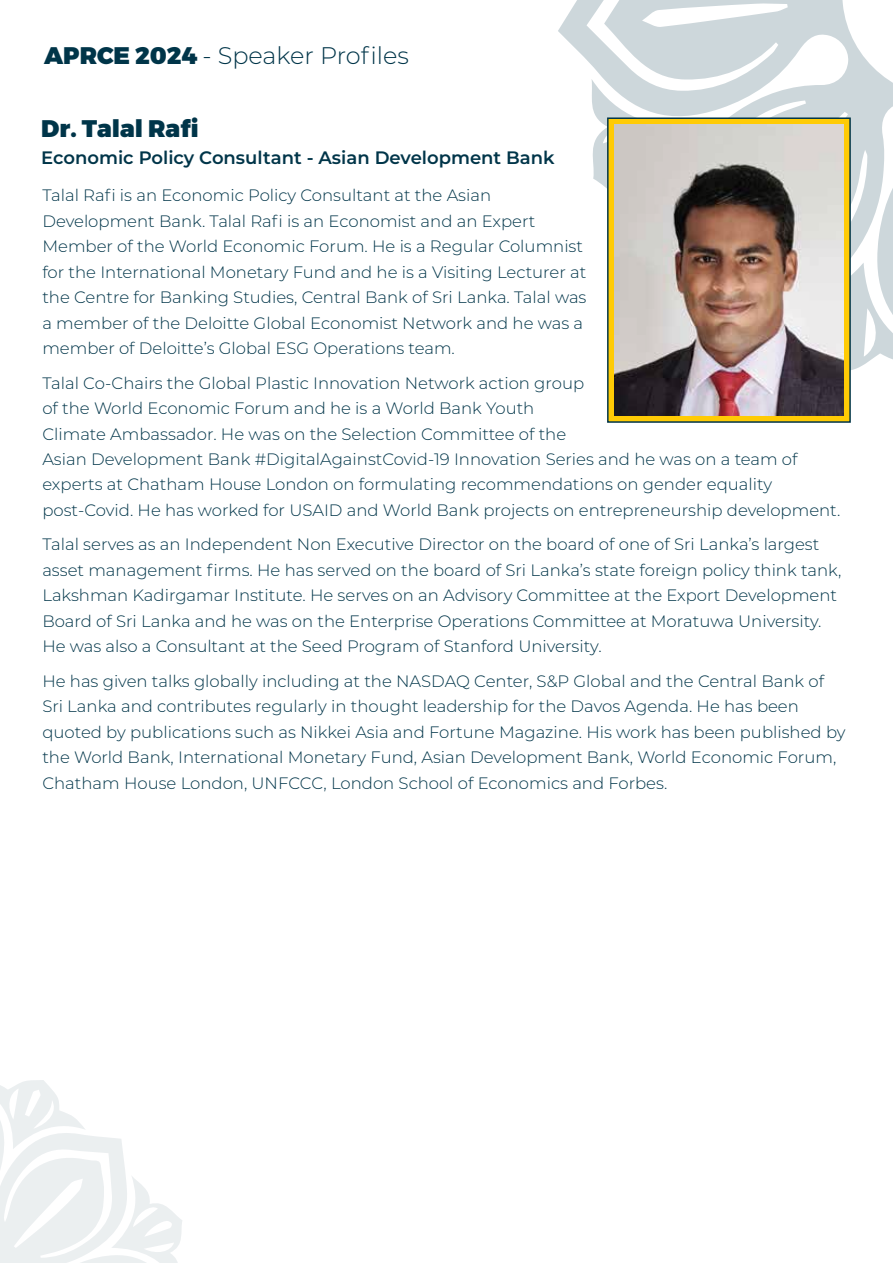
<style>
.page{position:relative;width:893px;height:1263px;background:#fff}
.page>*{position:absolute;margin:0;border:0;box-sizing:border-box;transform-origin:0 0}
.t1{font:300 24px "Montserrat";color:#003549}
.t2{font:900 24px "Montserrat";color:#003549}
.t3{font:600 18px "Montserrat";color:#003549}
.t4{font:300 16.5px/25.5px "Montserrat";color:#003549}
.s1{font-weight:900}
</style>
<div class="page">
<svg style="left:558px;top:0;width:335px;height:263px;fill:#cdd7db"></svg>
<svg style="left:585px;top:79px;width:113px;height:161px"></svg>
<svg style="left:851px;top:263px;width:42px;height:107px"></svg>
<svg style="left:0;top:1080px;width:182px;height:183px"></svg>
<svg style="left:607px;top:117px;width:244px;height:306px;background:#c2aa2d"></svg>
<img style="left:615px;top:125px;width:228px;height:290px">
<h1 class="t1" style="left:44px;top:39px;width:366px"><span class="s1">APRCE 2024</span> - Speaker Profiles</h1>
<h1 class="t2" style="left:41px;top:114px;width:159px">Dr. Talal Rafi</h1>
<p class="t3" style="left:41px;top:146px;width:515px">Economic Policy Consultant - Asian Development Bank</p>
<p class="t4" style="left:42px;top:182px;width:546px">Talal Rafi is an Economic Policy Consultant at the Asian Development Bank. Talal Rafi is an Economist and an Expert Member of the World Economic Forum. He is a Regular Columnist for the International Monetary Fund and he is a Visiting Lecturer at the Centre for Banking Studies, Central Bank of Sri Lanka. Talal was a member of the Deloitte Global Economist Network and he was a member of Deloitte’s Global ESG Operations team.</p>
<p class="t4" style="left:42px;top:369px;width:799px">Talal Co-Chairs the Global Plastic Innovation Network action group<br>of the World Economic Forum and he is a World Bank Youth<br>Climate Ambassador. He was on the Selection Committee of the<br>Asian Development Bank #DigitalAgainstCovid-19 Innovation Series and he was on a team of experts at Chatham House London on formulating recommendations on gender equality post-Covid. He has worked for USAID and World Bank projects on entrepreneurship development.</p>
<p class="t4" style="left:42px;top:531px;width:801px">Talal serves as an Independent Non Executive Director on the board of one of Sri Lanka’s largest asset management firms. He has served on the board of Sri Lanka’s state foreign policy think tank, Lakshman Kadirgamar Institute. He serves on an Advisory Committee at the Export Development Board of Sri Lanka and he was on the Enterprise Operations Committee at Moratuwa University.<br>He was also a Consultant at the Seed Program of Stanford University.</p>
<p class="t4" style="left:42px;top:668px;width:805px">He has given talks globally including at the NASDAQ Center, S&amp;P Global and the Central Bank of Sri Lanka and contributes regularly in thought leadership for the Davos Agenda. He has been quoted by publications such as Nikkei Asia and Fortune Magazine. His work has been published by the World Bank, International Monetary Fund, Asian Development Bank, World Economic Forum, Chatham House London, UNFCCC, London School of Economics and Forbes.</p>
</div>
